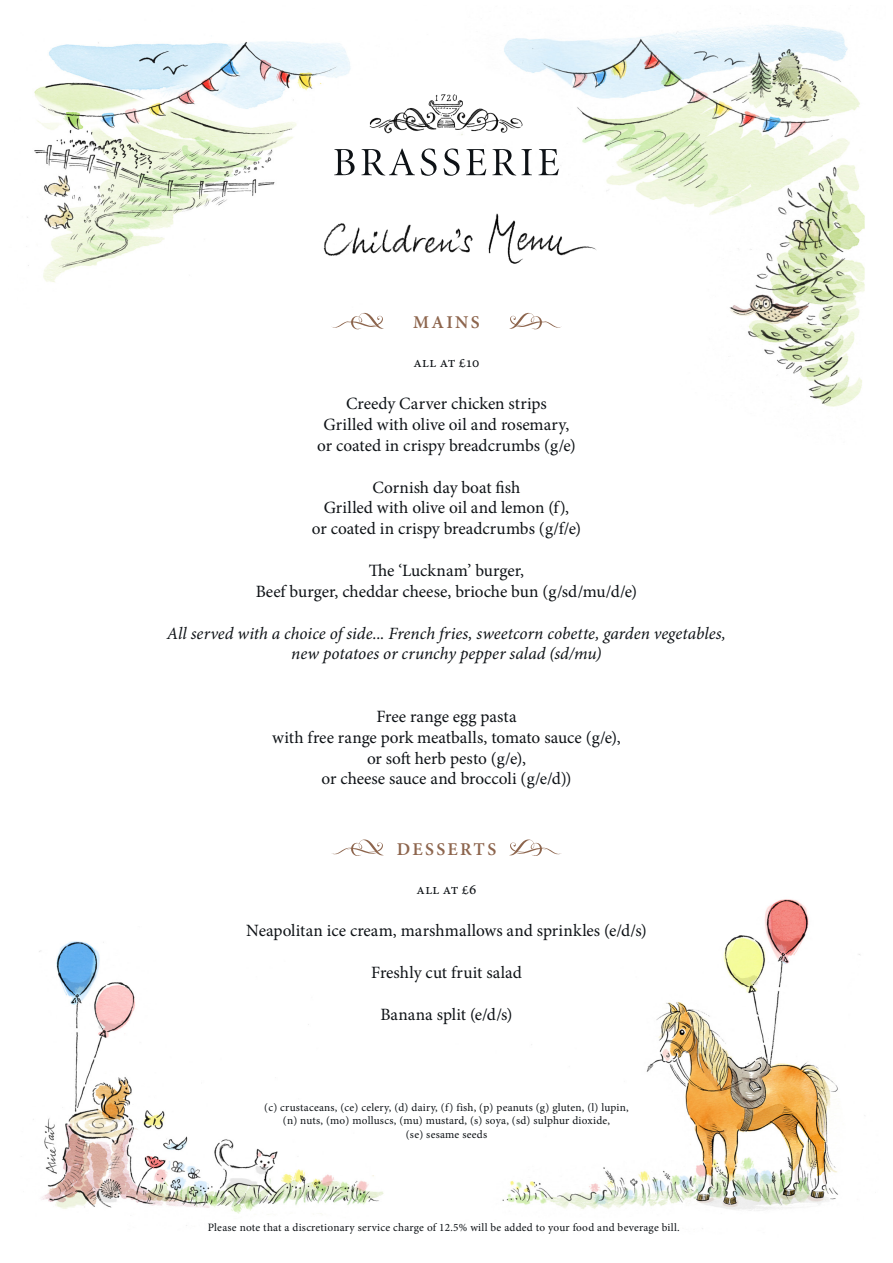
<style>
.page{position:relative;width:893px;height:1263px;background:#fff}
.page>*{position:absolute;margin:0;border:0;box-sizing:border-box;transform-origin:0 0}
.Menu_Headings{font:600 18px "Minion Pro";letter-spacing:.13em;color:#8d654d}
.Menu_Item{font:17.25px/20.7px "Minion Pro";color:#0e1216;text-align:center}
.Menu_Item-2{font:italic 17.25px/20.7px "Minion Pro";color:#0e1216;text-align:center}
.Menu_all_price{font:15px "Minion Pro";letter-spacing:.015em;color:#0e1216}
.VOA__Allergies___Ser{font:11.25px/13.5px "Minion Pro";letter-spacing:.02em;color:#0e1216;text-align:center}
</style>
<div class="page">
<img style="left:27px;top:13px;width:838px;height:394px">
<img style="left:33px;top:899px;width:832px;height:331px">
<svg style="left:334px;top:149px;width:21px;height:26px"></svg>
<svg style="left:361px;top:148px;width:54px;height:27px"></svg>
<svg style="left:421px;top:148px;width:16px;height:28px"></svg>
<svg style="left:444px;top:148px;width:16px;height:28px"></svg>
<svg style="left:466px;top:149px;width:20px;height:26px"></svg>
<svg style="left:492px;top:149px;width:40px;height:26px"></svg>
<svg style="left:538px;top:149px;width:21px;height:26px"></svg>
<img style="left:366px;top:90px;width:161px;height:50px">
<svg style="left:509px;top:313px;width:53px;height:17px"></svg>
<svg style="left:331px;top:313px;width:53px;height:17px"></svg>
<svg style="left:509px;top:839px;width:53px;height:17px"></svg>
<svg style="left:331px;top:839px;width:53px;height:17px"></svg>
<img style="left:314px;top:200px;width:292px;height:71px">
<p class="Menu_Headings" style="left:413px;top:310px;width:68px">MAINS</p>
<p class="Menu_all_price" style="left:413px;top:352px;width:67px">all at £10</p>
<p class="Menu_Item" style="left:317px;top:394px;width:260px">Creedy Carver chicken strips<br>Grilled with olive oil and rosemary, or coated in crispy breadcrumbs (g/e)</p>
<p class="Menu_Item" style="left:312px;top:477px;width:271px">Cornish day boat fish<br>Grilled with olive oil and lemon (f),<br>or coated in crispy breadcrumbs (g/f/e)</p>
<p class="Menu_Item" style="left:256px;top:560px;width:383px">The ‘Lucknam’ burger,<br>Beef burger, cheddar cheese, brioche bun (g/sd/mu/d/e)</p>
<p class="Menu_Item-2" style="left:167px;top:623px;width:561px">All served with a choice of side... French fries, sweetcorn cobette, garden vegetables, new potatoes or crunchy pepper salad (sd/mu)</p>
<p class="Menu_Item" style="left:272px;top:706px;width:350px">Free range egg pasta<br>with free range pork meatballs, tomato sauce (g/e), or soft herb pesto (g/e),<br>or cheese sauce and broccoli (g/e/d))</p>
<p class="Menu_Headings" style="left:397px;top:836px;width:101px">DESSERTS</p>
<p class="Menu_all_price" style="left:417px;top:879px;width:61px">all at £6</p>
<p class="Menu_Item" style="left:246px;top:920px;width:402px">Neapolitan ice cream, marshmallows and sprinkles (e/d/s)</p>
<p class="Menu_Item" style="left:371px;top:962px;width:152px">Freshly cut fruit salad</p>
<p class="Menu_Item" style="left:380px;top:1004px;width:134px">Banana split (e/d/s)</p>
<p class="VOA__Allergies___Ser" style="left:264px;top:1100px;width:366px">(c) crustaceans, (ce) celery, (d) dairy, (f) fish, (p) peanuts (g) gluten, (l) lupin, (n) nuts, (mo) molluscs, (mu) mustard, (s) soya, (sd) sulphur dioxide,<br>(se) sesame seeds</p>
<p class="VOA__Allergies___Ser" style="left:208px;top:1220px;width:473px">Please note that a discretionary service charge of 12.5% will be added to your food and beverage bill.</p>
</div>
